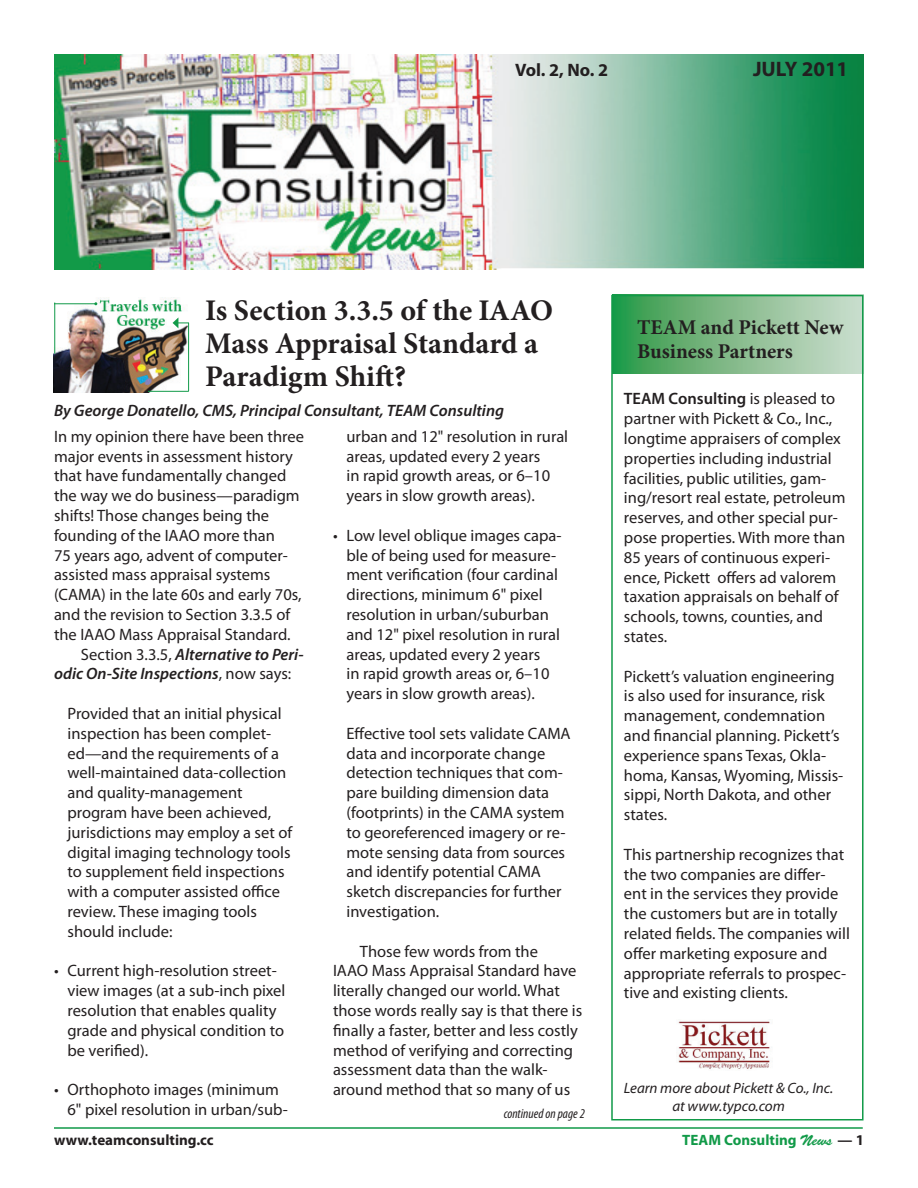
<style>
.page{position:relative;width:918px;height:1188px;background:#fff}
.page>*{position:absolute;margin:0;border:0;box-sizing:border-box;transform-origin:0 0}
._18pt_headline{font:700 30px/33px "Minion Pro";color:#231f20}
._14pt_headline{font:700 21px/24px "Minion Pro";color:#231f20}
.Vol_No{font:700 21px "Myriad Pro";color:#231f20}
.Vol_No-2{font:700 18px "Myriad Pro";color:#231f20}
.Body_Copy{font:16.5px/19.8px "Myriad Pro";color:#231f20}
.Long_Quote{font:16.5px/19.8px "Myriad Pro";color:#231f20}
.Body_Copy-2{font:italic 600 16.5px/19.8px "Myriad Pro";color:#231f20}
.Byline{font:italic 600 16.5px "Myriad Pro";color:#231f20}
.Body_Copy-3{font:italic 15px/18px "Myriad Pro";color:#231f20;text-align:center}
.Vol_No-3{font:700 15px "Myriad Pro";color:#231f20}
.t1{font:700 15px "Myriad Pro";color:#119a48}
.Body_Copy-4{font:italic condensed 13.5px "Myriad Pro";color:#231f20}
.s1{font-weight:400;font-style:normal}
.s2{font-weight:600}
.s3{font-family:"Brush Script Std";font-weight:400}
.s4{color:#231f20}
</style>
<div class="page">
<hr style="left:54px;top:1127px;width:809px;height:2px;background:#119a48">
<svg style="left:614px;top:298px;width:247px;height:76px;background:#81bb8c"></svg>
<img style="left:54px;top:54px;width:810px;height:216px">
<img style="left:678px;top:1021px;width:92px;height:48px">
<div style="left:611px;top:295px;width:253px;height:825px;border:2px solid #119a48"></div>
<img style="left:54px;top:298px;width:133px;height:94px">
<hr style="left:54px;top:303px;width:1px;height:51px;background:#119a48">
<hr style="left:54px;top:303px;width:42px;height:1px;background:#119a48">
<hr style="left:188px;top:323px;width:1px;height:68px;background:#119a48">
<hr style="left:148px;top:391px;width:41px;height:1px;background:#119a48">
<svg style="left:173px;top:317px;width:16px;height:11px"></svg>
<p class="Vol_No-2" style="left:515px;top:58px;width:94px">Vol. 2, No. 2</p>
<p class="Vol_No" style="left:753px;top:55px;width:97px">JULY 2011</p>
<p class="_18pt_headline" style="left:205px;top:293px;width:350px">Is Section 3.3.5 of the IAAO<br>Mass Appraisal Standard a<br>Paradigm Shift?</p>
<p class="Byline" style="left:54px;top:400px;width:452px">By George Donatello, CMS, Principal Consultant, TEAM Consulting</p>
<p class="Body_Copy" style="left:54px;top:426px;width:251px">In my opinion there have been three major events in assessment history that have fundamentally changed the way we do business—paradigm shifts! Those changes being the founding of the IAAO more than<br>75 years ago, advent of computer&shy;assisted mass appraisal systems (CAMA) in the late 60s and early 70s, and the revision to Section 3.3.5 of the IAAO Mass Appraisal Standard.</p>
<p class="Body_Copy-2" style="left:54px;top:644px;width:251px;text-indent:27px"><span class="s1">Section 3.3.5,</span> Alternative to Peri&shy;odic On-Site Inspections<span class="s1">, now says:</span></p>
<p class="Long_Quote" style="left:68px;top:703px;width:226px">Provided that an initial physical inspection has been complet&shy;ed—and the requirements of a well-maintained data-collection and quality-management program have been achieved, jurisdictions may employ a set of digital imaging technology tools to supplement field inspections with a computer assisted office review. These imaging tools should include:</p>
<p class="Long_Quote" style="left:68px;top:961px;width:219px;text-indent:-14px">• Current high-resolution street&shy;view images (at a sub-inch pixel resolution that enables quality grade and physical condition to be verified).</p>
<p class="Long_Quote" style="left:68px;top:1079px;width:222px;text-indent:-14px">• Orthophoto images (minimum<br>6" pixel resolution in urban/sub-</p>
<p class="Long_Quote" style="left:346px;top:426px;width:223px">urban and 12" resolution in rural areas, updated every 2 years<br>in rapid growth areas, or 6–10 years in slow growth areas).</p>
<p class="Long_Quote" style="left:346px;top:525px;width:216px;text-indent:-14px">• Low level oblique images capa&shy;ble of being used for measure&shy;ment verification (four cardinal directions, minimum 6" pixel resolution in urban/suburban and 12" pixel resolution in rural areas, updated every 2 years<br>in rapid growth areas or, 6–10 years in slow growth areas).</p>
<p class="Long_Quote" style="left:346px;top:723px;width:226px">Effective tool sets validate CAMA data and incorporate change detection techniques that com&shy;pare building dimension data (footprints) in the CAMA system to georeferenced imagery or re&shy;mote sensing data from sources and identify potential CAMA sketch discrepancies for further investigation.</p>
<p class="Body_Copy" style="left:333px;top:941px;width:251px;text-indent:27px">Those few words from the<br>IAAO Mass Appraisal Standard have literally changed our world. What those words really say is that there is finally a faster, better and less costly method of verifying and correcting assessment data than the walk&shy;around method that so many of us</p>
<p class="Body_Copy-4" style="left:504px;top:1106px;width:83px">continued on page 2</p>
<p class="_14pt_headline" style="left:637px;top:315px;width:208px">TEAM and Pickett New<br>Business Partners</p>
<p class="Body_Copy" style="left:624px;top:389px;width:223px"><span class="s2">TEAM Consulting</span> is pleased to partner with Pickett &amp; Co., Inc., longtime appraisers of complex properties including industrial facilities, public utilities, gam&shy;ing/resort real estate, petroleum reserves, and other special pur&shy;pose properties. With more than<br>85 years of continuous experi&shy;ence, Pickett offers ad valorem taxation appraisals on behalf of schools, towns, counties, and states.</p>
<p class="Body_Copy" style="left:624px;top:666px;width:221px">Pickett’s valuation engineering is also used for insurance, risk management, condemnation and financial planning. Pickett’s experience spans Texas, Okla&shy;homa, Kansas, Wyoming, Missis&shy;sippi, North Dakota, and other states.</p>
<p class="Body_Copy" style="left:624px;top:844px;width:227px">This partnership recognizes that the two companies are differ&shy;ent in the services they provide the customers but are in totally related fields. The companies will offer marketing exposure and appropriate referrals to prospec&shy;tive and existing clients.</p>
<p class="Body_Copy-3" style="left:624px;top:1079px;width:211px">Learn more about Pickett &amp; Co., Inc. at www.typco.com</p>
<p class="Vol_No-3" style="left:54px;top:1130px;width:161px">www.teamconsulting.cc</p>
<p class="t1" style="left:682px;top:1130px;width:183px">TEAM Consulting <span class="s3">News</span> <span class="s4">— 1</span></p>
</div>
